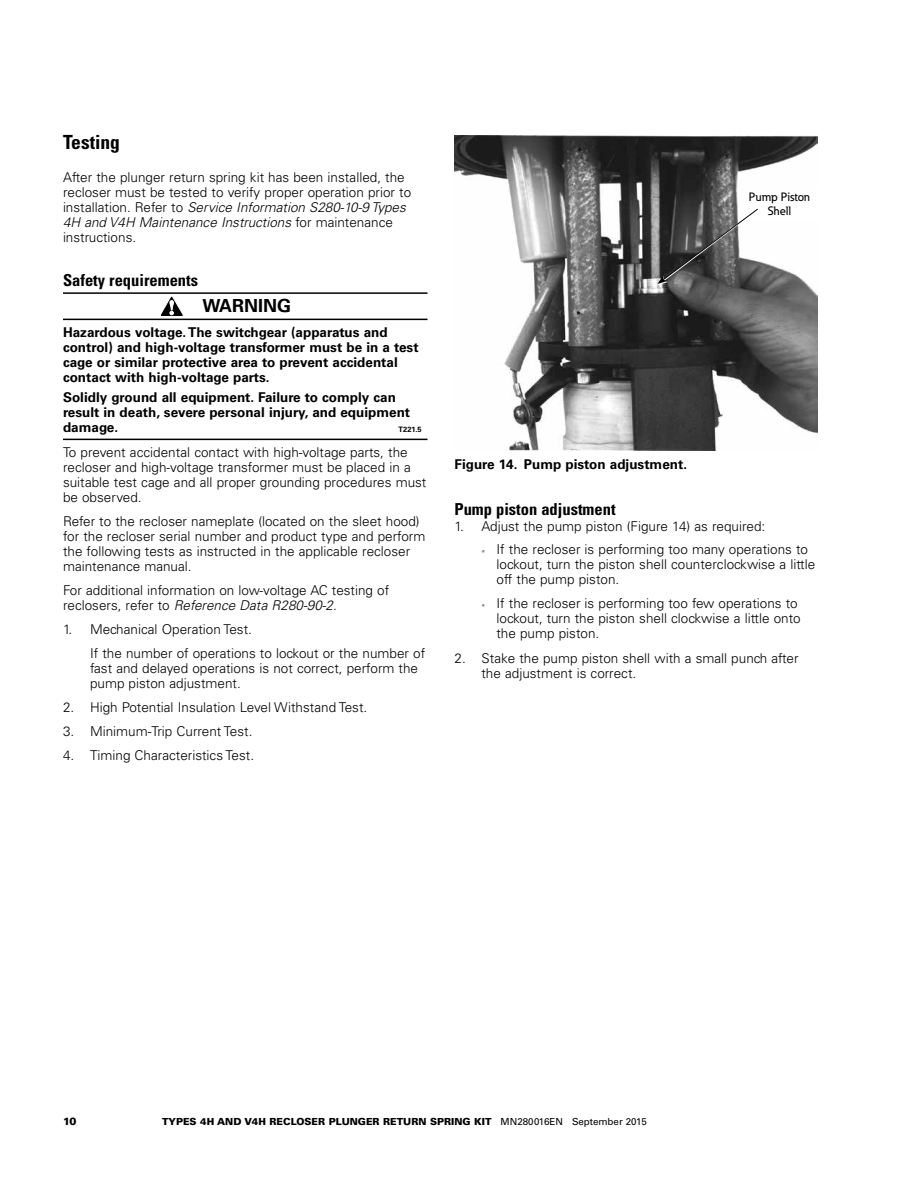
<style>
.page{position:relative;width:918px;height:1188px;background:#fff}
.page>*{position:absolute;margin:0;border:0;box-sizing:border-box;transform-origin:0 0}
.t1{font:700 condensed 19.5px "Univers LT Std";color:#000}
.t2{font:700 18px "Univers LT Std";letter-spacing:.02em;color:#000}
.t3{font:700 condensed 16.5px "Univers LT Std";color:#000}
.t4{font:300 13.5px/15px "Univers LT Std";color:#000}
.t5{font:700 13.5px/15px "Univers LT Std";color:#000}
.t6{font:500 12px/13.5px "Eaton";letter-spacing:.005em;color:#000;text-align:center}
.t7{font:900 10.5px "Univers LT Std";color:#000}
.t8{font:900 9.75px "Univers LT Std";color:#000}
.t9{font:700 7.5px "Univers LT Std";color:#000}
.s1{font-style:italic}
.s2{font-size:7.5px;color:#939598}
.s3{font-weight:400}
</style>
<div class="page">
<hr style="left:63px;top:292px;width:365px;height:2px;background:#000">
<hr style="left:63px;top:319px;width:365px;height:1px;background:#000">
<hr style="left:63px;top:439px;width:365px;height:1px;background:#000">
<svg style="left:160px;top:296px;width:24px;height:21px"></svg>
<img style="left:454px;top:135px;width:364px;height:316px">
<div style="left:740px;top:191px;width:79px;height:30px;background:#fff"></div>
<svg style="left:657px;top:207px;width:103px;height:78px;background:#676767"></svg>
<h1 class="t1" style="left:63px;top:130px;width:59px">Testing</h1>
<p class="t4" style="left:63px;top:170px;width:350px">After the plunger return spring kit has been installed, the recloser must be tested to verify proper operation prior to installation. Refer to <span class="s1">Service Information S280-10-9 Types 4H and V4H Maintenance Instructions</span> for maintenance instructions.</p>
<p class="t3" style="left:63px;top:270px;width:137px">Safety requirements</p>
<h2 class="t2" style="left:203px;top:295px;width:90px">warning</h2>
<p class="t5" style="left:63px;top:324px;width:357px">Hazardous voltage. The switchgear (apparatus and control) and high-voltage transformer must be in a test cage or similar protective area to prevent accidental contact with high-voltage parts.</p>
<p class="t5" style="left:63px;top:390px;width:349px">Solidly ground all equipment. Failure to comply can result in death, severe personal injury, and equipment damage.</p>
<p class="t9" style="left:399px;top:425px;width:24px">T221.5</p>
<p class="t4" style="left:63px;top:445px;width:365px">To prevent accidental contact with high-voltage parts, the recloser and high-voltage transformer must be placed in a suitable test cage and all proper grounding procedures must be observed.</p>
<p class="t4" style="left:63px;top:514px;width:364px">Refer to the recloser nameplate (located on the sleet hood) for the recloser serial number and product type and perform the following tests as instructed in the applicable recloser maintenance manual.</p>
<p class="t4" style="left:63px;top:583px;width:328px">For additional information on low-voltage AC testing of reclosers, refer to <span class="s1">Reference Data R280-90-2</span>.</p>
<p class="t4" style="left:90px;top:618px;width:337px;line-height:24px;text-indent:-27px">1. Mechanical Operation Test.<br>If the number of operations to lockout or the number of</p>
<p class="t4" style="left:90px;top:661px;width:330px">fast and delayed operations is not correct, perform the pump piston adjustment.</p>
<p class="t4" style="left:63px;top:700px;width:306px">2. High Potential Insulation Level Withstand Test.</p>
<p class="t4" style="left:63px;top:724px;width:191px">3. Minimum-Trip Current Test.</p>
<p class="t4" style="left:63px;top:748px;width:193px">4. Timing Characteristics Test.</p>
<p class="t6" style="left:749px;top:190px;width:63px">Pump Piston<br>Shell</p>
<p class="t5" style="left:454px;top:457px;width:234px">Figure 14. Pump piston adjustment.</p>
<p class="t3" style="left:454px;top:499px;width:163px">Pump piston adjustment</p>
<p class="t4" style="left:454px;top:519px;width:312px">1. Adjust the pump piston (Figure 14) as required:</p>
<p class="t4" style="left:496px;top:542px;width:320px;text-indent:-15px"><span class="s2">•</span> If the recloser is performing too many operations to lockout, turn the piston shell counterclockwise a little off the pump piston.</p>
<p class="t4" style="left:496px;top:596px;width:306px;text-indent:-15px"><span class="s2">•</span> If the recloser is performing too few operations to lockout, turn the piston shell clockwise a little onto the pump piston.</p>
<p class="t4" style="left:482px;top:651px;width:319px;text-indent:-27px">2. Stake the pump piston shell with a small punch after the adjustment is correct.</p>
<p class="t7" style="left:63px;top:1115px;width:15px">10</p>
<p class="t8" style="left:162px;top:1115px;width:486px">TYPES 4H AND V4H RECLOSER PLUNGER RETURN SPRING KIT <span class="s3">MN280016EN September 2015</span></p>
</div>
